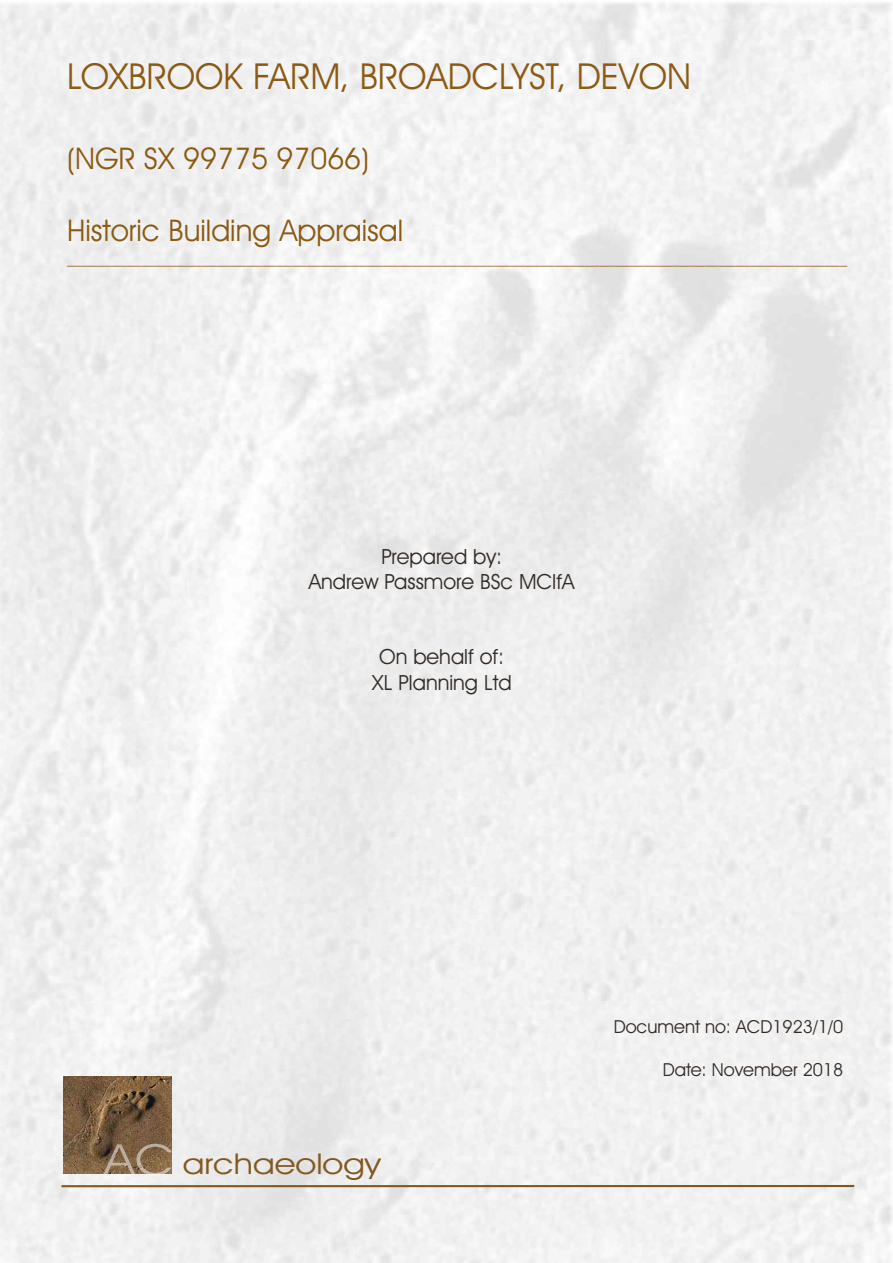
<style>
.page{position:relative;width:893px;height:1263px;background:#fff}
.page>*{position:absolute;margin:0;border:0;box-sizing:border-box;transform-origin:0 0}
.t1{font:36px "Avant Garde IT Cby BT";color:#8b5a13}
.t2{font:30px "Avant Garde IT Cby BT";color:#8b5a13}
.t3{font:28.8px "Avant Garde IT Cby BT";color:#835820;scale:1.19 1}
.t4{font:21px/25.2px "Avant Garde IT Cby BT";color:#322a24;text-align:center}
.t5{font:18px "Avant Garde IT Cby BT";color:#322a24}
.t6{font:15px "Avant Garde IT Cby BT";color:#8b5a13}
.s1{font-size:43.35px;color:rgb(255 255 255/.5)}
</style>
<div class="page">
<img style="left:0;top:2px;width:892px;height:1261px">
<img style="left:63px;top:1076px;width:109px;height:97px">
<hr style="left:61px;top:1185px;width:793px;height:2px;background:#835820">
<h1 class="t1" style="left:67px;top:61px;width:626px">LOXBROOK FARM, BROADCLYST, DEVON</h1>
<h2 class="t2" style="left:67px;top:146px;width:304px">(NGR SX 99775 97066)</h2>
<h2 class="t2" style="left:67px;top:218px;width:338px">Historic Building Appraisal</h2>
<p class="t6" style="left:67px;top:251px;width:781px">________________________________________________________________________________________________________</p>
<h3 class="t4" style="left:309px;top:546px;width:268px">Prepared by:<br>Andrew Passmore BSc MCIfA</h3>
<h3 class="t4" style="left:372px;top:646px;width:141px">On behalf of:<br>XL Planning Ltd</h3>
<h3 class="t3" style="left:104px;top:1152px;width:234px"><span class="s1">AC</span> archaeology</h3>
<p class="t5" style="left:614px;top:1019px;width:231px">Document no: ACD1923/1/0</p>
<p class="t5" style="left:663px;top:1062px;width:182px">Date: November 2018</p>
</div>
